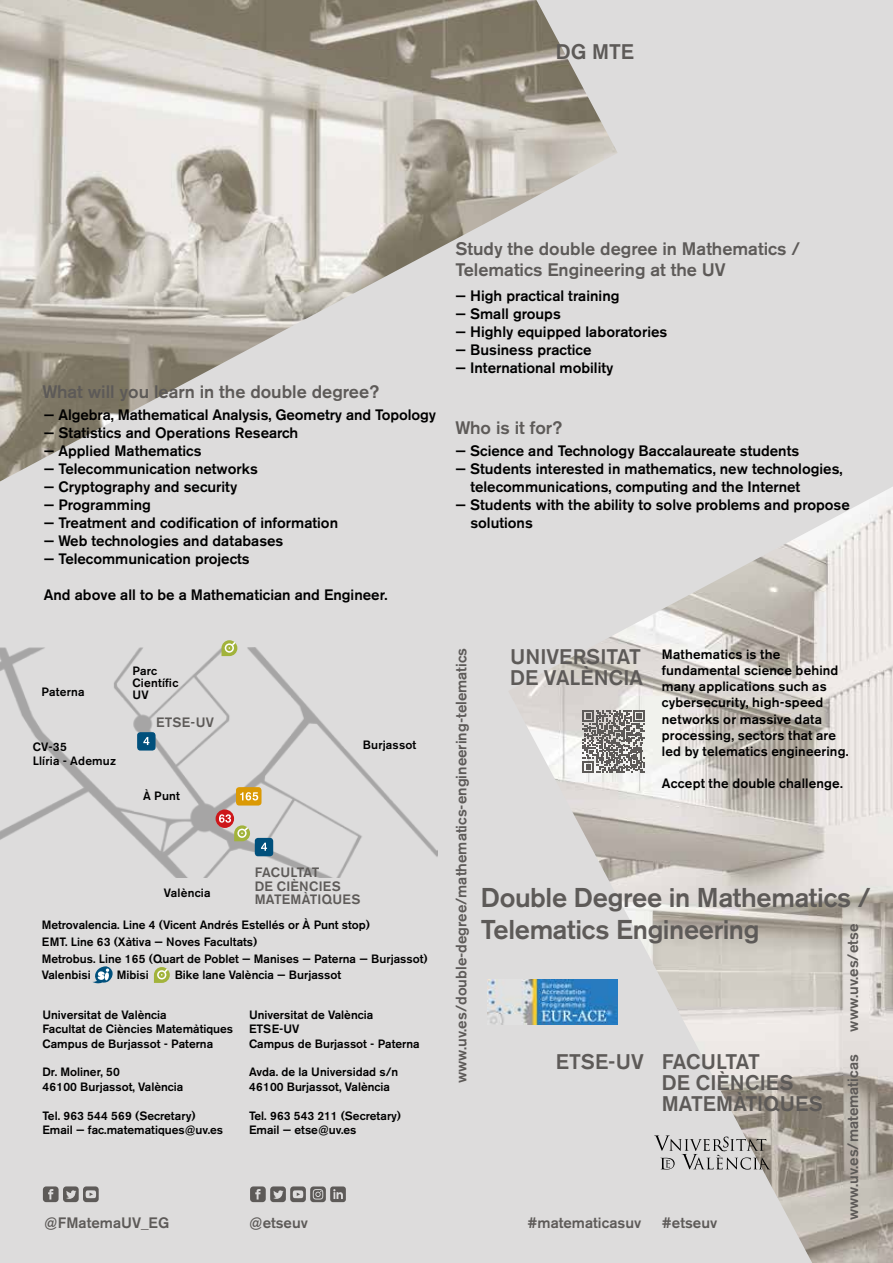
<style>
.page{position:relative;width:893px;height:1263px;background:#dddcdc}
.page>*{position:absolute;margin:0;border:0;box-sizing:border-box;transform-origin:0 0}
.t1{font:500 27px/31.5px "Akzidenz Grotesk BE";letter-spacing:-.015em;color:#5d5a58}
.t2{font:500 21px/21px "Akzidenz Grotesk BE";letter-spacing:.005em;color:#5d5a58}
.t3{font:500 18px/21.6px "Akzidenz Grotesk BE";color:#5d5a58}
.t4{font:500 15px/18px "Akzidenz Grotesk BE";color:#000}
.t5{font:500 15px "Akzidenz Grotesk BE";color:#5d5a58}
.t6{font:500 13.5px/16.2px "Akzidenz Grotesk BE";letter-spacing:.01em;color:#000}
.t7{font:500 13.5px/13.5px "Akzidenz Grotesk BE";letter-spacing:.015em;color:#5d5a58}
.t8{font:500 12px/14.4px "Akzidenz Grotesk BE";color:#000}
.t9{font:500 12px/12px "Akzidenz Grotesk BE";letter-spacing:.02em;color:#000}
</style>
<div class="page">
<img style="left:0;top:0;width:617px;height:481px">
<img style="left:513px;top:487px;width:380px;height:776px">
<img style="left:488px;top:979px;width:130px;height:45px">
<svg style="left:582px;top:710px;width:63px;height:63px"></svg>
<svg style="left:654px;top:1135px;width:116px;height:34px"></svg>
<img style="left:0;top:648px;width:437px;height:229px">
<div style="left:216px;top:809px;width:18px;height:19px;background:#cd171a;border-radius:50%"></div>
<div style="left:137px;top:732px;width:19px;height:18px;background:#00507c;border-radius:3px"></div>
<svg style="left:143px;top:737px;width:6px;height:8px"></svg>
<svg style="left:154px;top:967px;width:16px;height:16px"></svg>
<svg style="left:93px;top:966px;width:20px;height:17px"></svg>
<svg style="left:219px;top:814px;width:31px;height:27px"></svg>
<svg style="left:221px;top:640px;width:16px;height:16px"></svg>
<div style="left:236px;top:787px;width:25px;height:18px;background:#db9904;border-radius:3px"></div>
<svg style="left:240px;top:792px;width:18px;height:8px"></svg>
<div style="left:255px;top:838px;width:18px;height:18px;background:#00507c;border-radius:3px"></div>
<svg style="left:261px;top:843px;width:6px;height:8px"></svg>
<svg style="left:43px;top:1186px;width:56px;height:16px"></svg>
<svg style="left:250px;top:1186px;width:96px;height:16px"></svg>
<h2 class="t2" style="left:556px;top:41px;width:80px">DG MTE</h2>
<p class="t3" style="left:42px;top:380px;width:338px">What will you learn in the double degree?</p>
<p class="t4" style="left:44px;top:406px;width:394px">— Algebra, Mathematical Analysis, Geometry and Topology</p>
<p class="t4" style="left:44px;top:424px;width:256px">— Statistics and Operations Research</p>
<p class="t4" style="left:44px;top:442px;width:159px">— Applied Mathematics</p>
<p class="t4" style="left:44px;top:460px;width:216px">— Telecommunication networks</p>
<p class="t4" style="left:44px;top:478px;width:195px">— Cryptography and security</p>
<p class="t4" style="left:44px;top:496px;width:109px">— Programming</p>
<p class="t4" style="left:44px;top:514px;width:296px">— Treatment and codification of information</p>
<p class="t4" style="left:44px;top:532px;width:241px">— Web technologies and databases</p>
<p class="t4" style="left:44px;top:550px;width:207px">— Telecommunication projects</p>
<p class="t4" style="left:44px;top:586px;width:345px">And above all to be a Mathematician and Engineer.</p>
<p class="t3" style="left:455px;top:237px;width:346px">Study the double degree in Mathematics /<br>Telematics Engineering at the UV</p>
<p class="t4" style="left:455px;top:287px;width:166px">— High practical training</p>
<p class="t4" style="left:455px;top:305px;width:107px">— Small groups</p>
<p class="t4" style="left:455px;top:323px;width:213px">— Highly equipped laboratories</p>
<p class="t4" style="left:455px;top:341px;width:137px">— Business practice</p>
<p class="t4" style="left:455px;top:359px;width:159px">— International mobility</p>
<p class="t3" style="left:455px;top:417px;width:108px">Who is it for?</p>
<p class="t4" style="left:455px;top:442px;width:345px">— Science and Technology Baccalaureate students</p>
<p class="t4" style="left:470px;top:460px;width:374px;text-indent:-15px">— Students interested in mathematics, new technologies, telecommunications, computing and the Internet</p>
<p class="t4" style="left:470px;top:496px;width:381px;text-indent:-15px">— Students with the ability to solve problems and propose solutions</p>
<p class="t5" style="left:452px;top:1083px;width:437px;rotate:-90deg">www.uv.es/double-degree/mathematics-engineering-telematics</p>
<h2 class="t2" style="left:510px;top:646px;width:135px">UNIVERSITAT<br>DE VALÈNCIA</h2>
<p class="t6" style="left:662px;top:646px;width:188px">Mathematics is the fundamental science behind many applications such as cybersecurity, high-speed networks or massive data processing, sectors that are led by telematics engineering.</p>
<p class="t6" style="left:662px;top:775px;width:183px">Accept the double challenge.</p>
<p class="t9" style="left:132px;top:664px;width:47px">Parc<br>Científic<br>UV</p>
<p class="t8" style="left:41px;top:685px;width:45px">Paterna</p>
<p class="t7" style="left:156px;top:716px;width:59px">ETSE-UV</p>
<p class="t8" style="left:33px;top:739px;width:85px">CV-35<br>Llíria - Ademuz</p>
<p class="t8" style="left:363px;top:738px;width:55px">Burjassot</p>
<p class="t8" style="left:143px;top:789px;width:38px">À Punt</p>
<p class="t7" style="left:255px;top:865px;width:107px">FACULTAT<br>DE CIÈNCIES<br>MATEMÀTIQUES</p>
<h1 class="t1" style="left:481px;top:882px;width:392px">Double Degree in Mathematics /<br>Telematics Engineering</h1>
<p class="t8" style="left:164px;top:885px;width:48px">València</p>
<p class="t8" style="left:42px;top:917px;width:387px;line-height:16.5px">Metrovalencia. Line 4 (Vicent Andrés Estellés or À Punt stop)<br>EMT. Line 63 (Xàtiva — Noves Facultats)<br>Metrobus. Line 165 (Quart de Poblet — Manises — Paterna — Burjassot)<br>Valenbisi</p>
<p class="t5" style="left:844px;top:1031px;width:109px;rotate:-90deg">www.uv.es/etse</p>
<p class="t8" style="left:117px;top:967px;width:33px">Mibisi</p>
<p class="t8" style="left:175px;top:967px;width:168px">Bike lane València — Burjassot</p>
<p class="t8" style="left:42px;top:1007px;width:192px">Universitat de València<br>Facultat de Ciències Matemàtiques<br>Campus de Burjassot - Paterna</p>
<p class="t8" style="left:42px;top:1065px;width:142px">Dr. Moliner, 50<br>46100 Burjassot, València</p>
<p class="t8" style="left:42px;top:1108px;width:182px">Tel. 963 544 569 (Secretary)<br>Email — fac.matematiques@uv.es</p>
<p class="t8" style="left:249px;top:1007px;width:172px">Universitat de València<br>ETSE-UV<br>Campus de Burjassot - Paterna</p>
<p class="t8" style="left:249px;top:1065px;width:151px">Avda. de la Universidad s/n<br>46100 Burjassot, València</p>
<p class="t8" style="left:249px;top:1108px;width:154px">Tel. 963 543 211 (Secretary)<br>Email — etse@uv.es</p>
<h2 class="t2" style="left:662px;top:1051px;width:162px;text-indent:-106px">ETSE-UV FACULTAT<br>DE CIÈNCIES<br>MATEMÀTIQUES</h2>
<p class="t5" style="left:844px;top:1220px;width:167px;rotate:-90deg">www.uv.es/matematicas</p>
<p class="t5" style="left:44px;top:1214px;width:126px">@FMatemaUV_EG</p>
<p class="t5" style="left:528px;top:1214px;width:115px">#matematicasuv</p>
<p class="t5" style="left:249px;top:1214px;width:60px">@etseuv</p>
<p class="t5" style="left:662px;top:1214px;width:57px">#etseuv</p>
</div>
